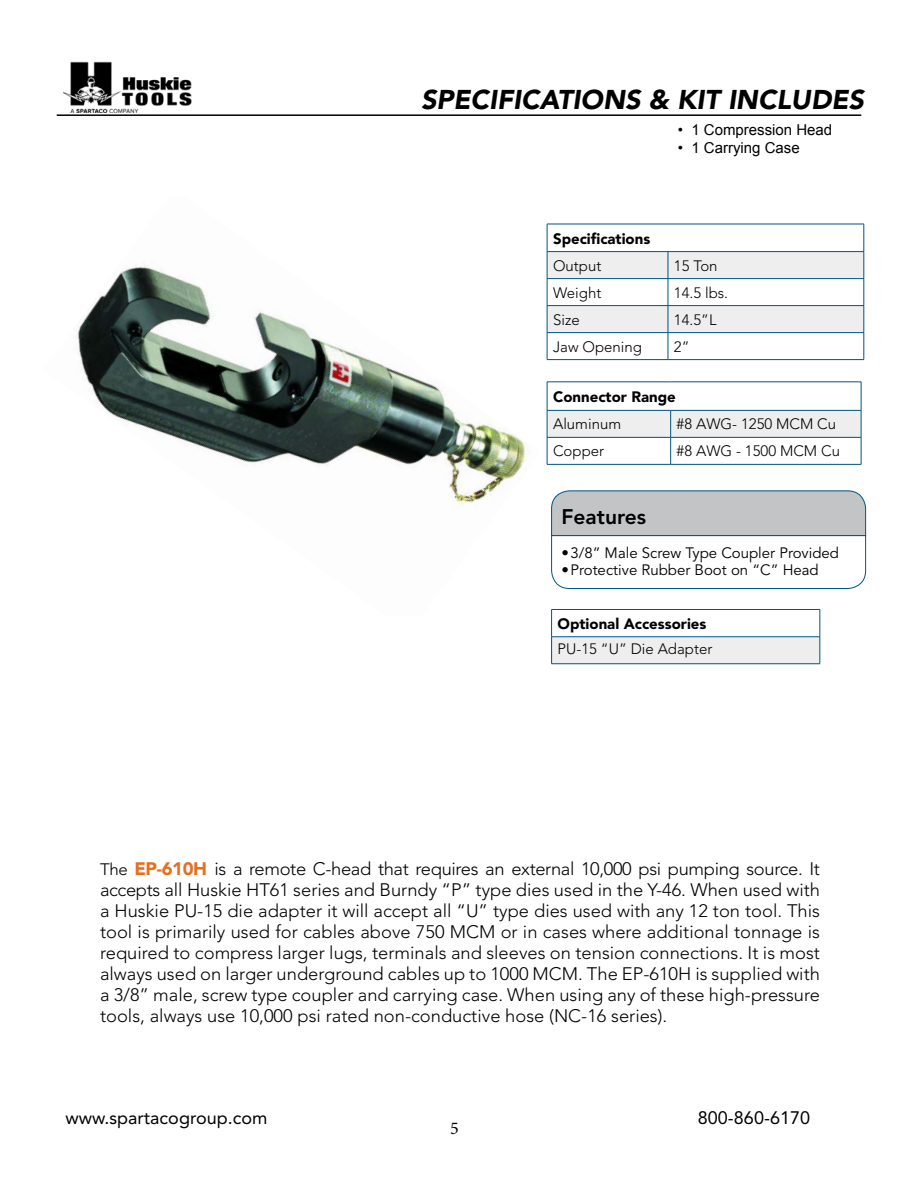
<style>
.page{position:relative;width:918px;height:1188px;background:#fff}
.page>*{position:absolute;margin:0;border:0;box-sizing:border-box;transform-origin:0 0}
.t1{font:italic 900 27px "Avenir";color:#000}
.t2{font:800 21px "Avenir";color:#000}
.t3{font:300 18px/21px "Avenir";color:#000;text-align:justify}
.t4{font:18px "Avenir";color:#000}
.t5{font:18px "Minion Pro";color:#000}
.t6{font:300 15px "Avenir";color:#000}
.t7{font:15px "Avenir";color:#000}
.t8{font:900 15px "Avenir";color:#000}
.t9{font:15px "Arial";color:#000}
.s1{font-size:16.5px}
.s2{font-weight:900;color:#e86d1f}
</style>
<div class="page">
<img style="left:63px;top:61px;width:129px;height:52px">
<hr style="left:57px;top:114px;width:804px;height:2px;background:#000">
<img style="left:77px;top:265px;width:453px;height:242px">
<svg style="left:547px;top:224px;width:318px;height:136px"></svg>
<hr style="left:547px;top:251px;width:121px;height:1px;background:#005581">
<hr style="left:668px;top:251px;width:196px;height:1px;background:#005581">
<hr style="left:547px;top:464px;width:124px;height:1px;background:#005581">
<hr style="left:671px;top:464px;width:190px;height:1px;background:#005581">
<svg style="left:547px;top:382px;width:315px;height:82px"></svg>
<hr style="left:547px;top:410px;width:124px;height:1px;background:#005581">
<hr style="left:671px;top:410px;width:190px;height:1px;background:#005581">
<svg style="left:551px;top:490px;width:315px;height:99px"></svg>
<div style="left:552px;top:637px;width:268px;height:27px;background:#eeeeef"></div>
<hr style="left:551px;top:663px;width:269px;height:1px;background:#005581">
<hr style="left:551px;top:609px;width:269px;height:1px;background:#005581">
<svg style="left:551px;top:610px;width:1px;height:54px"></svg>
<svg style="left:820px;top:610px;width:1px;height:54px"></svg>
<hr style="left:551px;top:636px;width:269px;height:1px;background:#005581">
<h1 class="t1" style="left:421px;top:84px;width:444px">SPECIFICATIONS &amp; KIT INCLUDES</h1>
<p class="t9" style="left:678px;top:124px;width:156px">• 1 Compression Head</p>
<p class="t9" style="left:678px;top:142px;width:123px">• 1 Carrying Case</p>
<p class="t8" style="left:553px;top:232px;width:99px">Specifications</p>
<p class="t6" style="left:553px;top:259px;width:50px">Output</p>
<p class="t6" style="left:674px;top:259px;width:45px">15 Ton</p>
<p class="t6" style="left:553px;top:286px;width:50px">Weight</p>
<p class="t6" style="left:674px;top:286px;width:56px">14.5 lbs.</p>
<p class="t6" style="left:553px;top:313px;width:28px">Size</p>
<p class="t6" style="left:674px;top:313px;width:44px">14.5”L</p>
<p class="t6" style="left:553px;top:340px;width:90px">Jaw Opening</p>
<p class="t6" style="left:674px;top:340px;width:17px">2”</p>
<p class="t8" style="left:553px;top:391px;width:124px">Connector Range</p>
<p class="t6" style="left:553px;top:418px;width:70px">Aluminum</p>
<p class="t6" style="left:677px;top:418px;width:161px">#8 AWG- 1250 MCM Cu</p>
<p class="t6" style="left:553px;top:445px;width:53px">Copper</p>
<p class="t6" style="left:677px;top:445px;width:165px">#8 AWG - 1500 MCM Cu</p>
<p class="t2" style="left:561px;top:507px;width:86px">Features</p>
<p class="t7" style="left:561px;top:547px;width:279px">• 3/8” Male Screw Type Coupler Provided</p>
<p class="t7" style="left:561px;top:564px;width:259px">• Protective Rubber Boot on “C” Head</p>
<p class="t8" style="left:558px;top:618px;width:150px">Optional Accessories</p>
<p class="t6" style="left:558px;top:642px;width:156px">PU-15 “U” Die Adapter</p>
<p class="t3" style="left:100px;top:860px;width:722px"><span class="s1">The</span> <span class="s2">EP-610H</span> is a remote C-head that requires an external 10,000 psi pumping source. It accepts all Huskie HT61 series and Burndy “P” type dies used in the Y-46. When used with a Huskie PU-15 die adapter it will accept all “U” type dies used with any 12 ton tool. This tool is primarily used for cables above 750 MCM or in cases where additional tonnage is required to compress larger lugs, terminals and sleeves on tension connections. It is most always used on larger underground cables up to 1000 MCM. The EP-610H is supplied with a 3/8” male, screw type coupler and carrying case. When using any of these high-pressure tools, always use 10,000 psi rated non-conductive hose (NC-16 series).</p>
<p class="t4" style="left:66px;top:1111px;width:203px">www.spartacogroup.com</p>
<p class="t4" style="left:698px;top:1111px;width:114px">800-860-6170</p>
<p class="t5" style="left:450px;top:1121px;width:10px">5</p>
</div>
